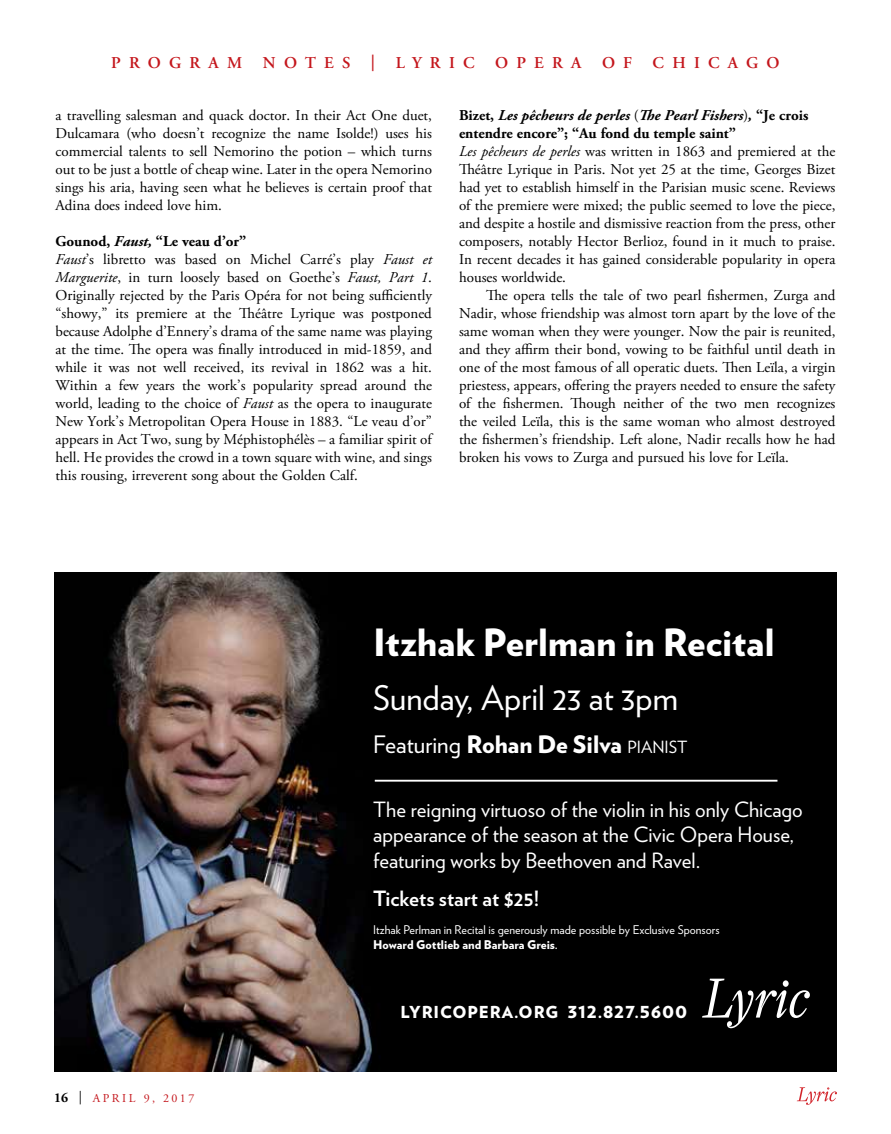
<style>
.page{position:relative;width:891px;height:1134px;background:#fff}
.page>*{position:absolute;margin:0;border:0;box-sizing:border-box;transform-origin:0 0}
.t1{font:900 37.5px "Verlag";color:#fff}
.t2{font:33.75px "Verlag";color:#fff}
.t3{font:900 24px "Verlag";color:#fff}
.t4{font:21px/25.2px "Verlag";color:#fff}
.t5{font:700 21px "Verlag";color:#fff}
.t6{font:600 16.5px "Adobe Garamond Pro";letter-spacing:.5em;color:#c4161c}
.t7{font:900 16.5px "Verlag";letter-spacing:.05em;color:#fff}
.t8{font:15px/18px "Adobe Garamond Pro";color:#000;text-align:justify}
.t9{font:12px/14.4px "Verlag";color:#fff}
.t10{font:12px "Adobe Garamond Pro";letter-spacing:.215em;color:#c4161c}
.s1{font-weight:700}
.s2{font-weight:700;font-style:italic}
.s3{font-style:italic}
.s4{font-weight:400}
.s5{font-weight:400;font-size:16.8px}
.s6{font-weight:900}
.s7{font-weight:700;font-size:13.5px;color:#000}
.s8{font-size:13.5px;color:#000}
</style>
<div class="page">
<svg style="left:797px;top:1087px;width:40px;height:18px"></svg>
<img style="left:54px;top:572px;width:783px;height:500px">
<svg style="left:702px;top:979px;width:108px;height:49px;background:#303030"></svg>
<hr style="left:375px;top:780px;width:402px;height:2px;background:#fff">
<p class="t6" style="left:111px;top:54px;width:670px">PROGRAM NOTES | LYRIC OPERA OF CHICAGO</p>
<p class="t8" style="left:56px;top:107px;width:378px">a travelling salesman and quack doctor. In their Act One duet, Dulcamara (who doesn’t recognize the name Isolde!) uses his commercial talents to sell Nemorino the potion – which turns out to be just a bottle of cheap wine. Later in the opera Nemorino sings his aria, having seen what he believes is certain proof that Adina does indeed love him.</p>
<p class="t8" style="left:56px;top:233px;width:378px;text-align:left"><span class="s1">Gounod,</span> <span class="s2">Faust,</span> <span class="s1">“Le veau d’or”<br></span><span class="s3">Faust</span>’s libretto was based on Michel Carré’s play <span class="s3">Faust et Marguerite</span>, in turn loosely based on Goethe’s <span class="s3">Faust, Part 1</span>.<br>Originally rejected by the Paris Opéra for not being sufficiently “showy,” its premiere at the Théâtre Lyrique was postponed because Adolphe d’Ennery’s drama of the same name was playing at the time. The opera was finally introduced in mid-1859, and while it was not well received, its revival in 1862 was a hit.<br>Within a few years the work’s popularity spread around the world, leading to the choice of <span class="s3">Faust</span> as the opera to inaugurate New York’s Metropolitan Opera House in 1883. “Le veau d’or” appears in Act Two, sung by Méphistophélès – a familiar spirit of hell. He provides the crowd in a town square with wine, and sings this rousing, irreverent song about the Golden Calf.</p>
<p class="t8" style="left:459px;top:107px;width:378px;text-align:left"><span class="s1">Bizet,</span> <span class="s2">Les pêcheurs de perles</span> (<span class="s2">The Pearl Fishers</span>)<span class="s2">,</span> <span class="s1">“Je crois entendre encore”; “Au fond du temple saint”<br></span><span class="s3">Les pêcheurs de perles</span> was written in 1863 and premiered at the Théâtre Lyrique in Paris. Not yet 25 at the time, Georges Bizet had yet to establish himself in the Parisian music scene. Reviews of the premiere were mixed; the public seemed to love the piece, and despite a hostile and dismissive reaction from the press, other composers, notably Hector Berlioz, found in it much to praise.<br>In recent decades it has gained considerable popularity in opera houses worldwide.</p>
<p class="t8" style="left:459px;top:287px;width:378px;text-indent:27px">The opera tells the tale of two pearl fishermen, Zurga and Nadir, whose friendship was almost torn apart by the love of the same woman when they were younger. Now the pair is reunited, and they affirm their bond, vowing to be faithful until death in one of the most famous of all operatic duets. Then Leïla, a virgin priestess, appears, offering the prayers needed to ensure the safety of the fishermen. Though neither of the two men recognizes the veiled Leïla, this is the same woman who almost destroyed the fishermen’s friendship. Left alone, Nadir recalls how he had broken his vows to Zurga and pursued his love for Leïla.</p>
<h1 class="t1" style="left:373px;top:612px;width:403px">Itzhak Perlman in Recital</h1>
<h2 class="t2" style="left:373px;top:673px;width:306px">Sunday, April 23 at 3pm</h2>
<h3 class="t3" style="left:373px;top:724px;width:316px"><span class="s4">Featuring</span> Rohan De Silva <span class="s5">PIANIST</span></h3>
<h3 class="t4" style="left:373px;top:796px;width:431px">The reigning virtuoso of the violin in his only Chicago appearance of the season at the Civic Opera House, featuring works by Beethoven and Ravel.</h3>
<h3 class="t5" style="left:373px;top:882px;width:167px">Tickets start at $25!</h3>
<p class="t9" style="left:373px;top:922px;width:348px">Itzhak Perlman in Recital is generously made possible by Exclusive Sponsors<br><span class="s6">Howard Gottlieb and Barbara Greis</span><span class="s1">.</span></p>
<p class="t10" style="left:54px;top:1091px;width:142px"><span class="s7">16</span> <span class="s8">|</span> APRIL 9, 2017</p>
<p class="t7" style="left:401px;top:999px;width:288px">LYRICOPERA.ORG 312.827.5600</p>
</div>
